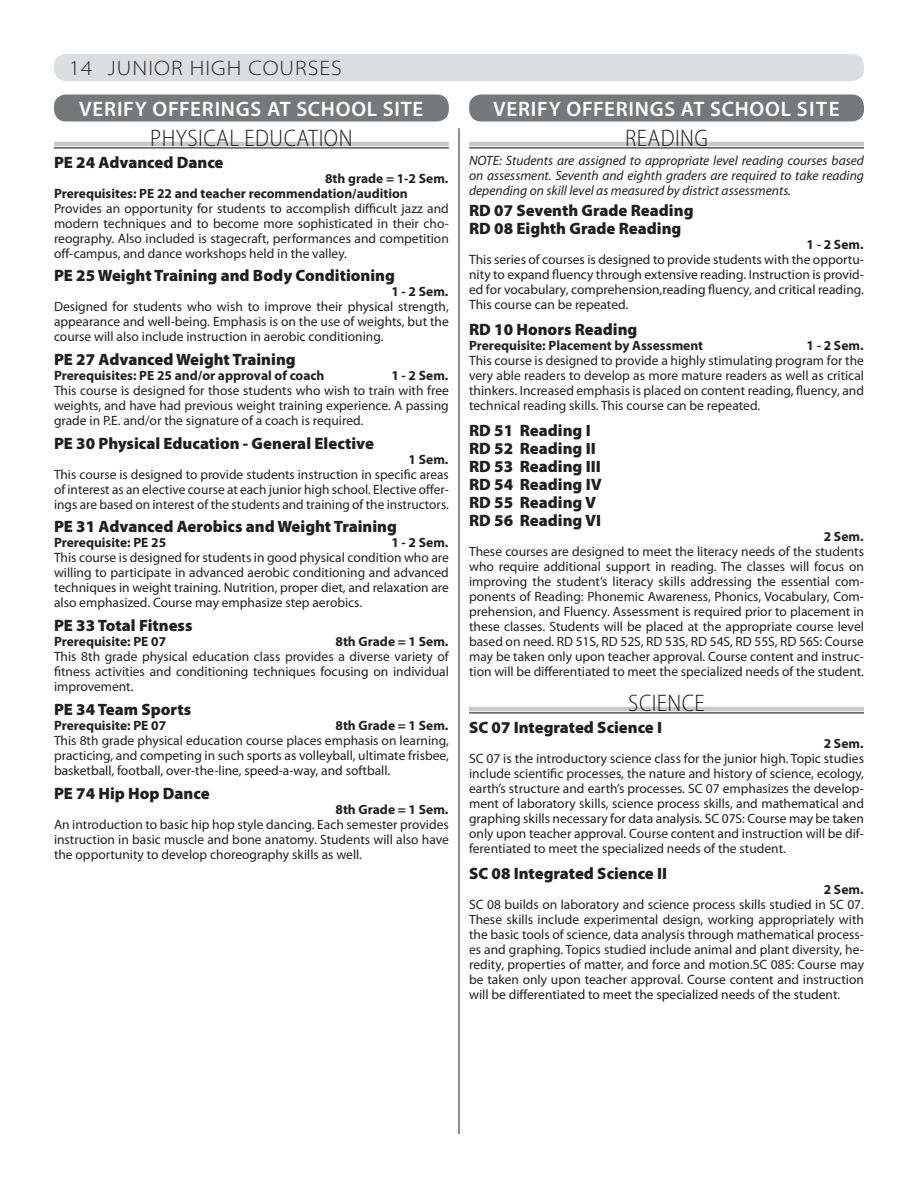
<style>
.page{position:relative;width:918px;height:1188px;background:#fff}
.page>*{position:absolute;margin:0;border:0;box-sizing:border-box;transform-origin:0 0}
.t1{font:300 semi-condensed 24px "Myriad Pro";letter-spacing:.02em;color:#231f20}
.t2{font:600 21px "Myriad Pro";letter-spacing:.04em;color:#fff}
.t3{font:300 semi-expanded 21px "Myriad Pro";letter-spacing:.05em;color:#231f20}
.t4{font:900 16.5px/18px "Myriad Pro";color:#231f20}
.t5{font:13.5px/15px "Myriad Pro";color:#231f20;text-align:justify}
.t6{font:700 13.5px/15px "Myriad Pro";color:#231f20}
.t7{font:italic 13.5px/15px "Myriad Pro";color:#231f20;text-align:justify}
</style>
<div class="page">
<div style="left:54px;top:54px;width:810px;height:27px;background:#dcddde;border-radius:12px"></div>
<div style="left:54px;top:94px;width:395px;height:28px;background:#77787b;border-radius:12px"></div>
<div style="left:469px;top:94px;width:395px;height:28px;background:#77787b;border-radius:12px"></div>
<hr style="left:54px;top:142px;width:395px;height:4px;background:#c7c8ca">
<hr style="left:54px;top:147px;width:395px;height:1px;background:#231f20">
<hr style="left:469px;top:142px;width:395px;height:4px;background:#c7c8ca">
<hr style="left:469px;top:147px;width:395px;height:1px;background:#231f20">
<hr style="left:469px;top:707px;width:395px;height:4px;background:#c7c8ca">
<hr style="left:469px;top:712px;width:395px;height:1px;background:#231f20">
<hr style="left:459px;top:128px;width:1px;height:1006px;background:#231f20">
<h2 class="t3" style="left:69px;top:57px;width:274px">14 JUNIOR HIGH COURSES</h2>
<h2 class="t2" style="left:79px;top:95px;width:346px">VERIFY OFFERINGS AT SCHOOL SITE</h2>
<h2 class="t2" style="left:493px;top:95px;width:348px">VERIFY OFFERINGS AT SCHOOL SITE</h2>
<h1 class="t1" style="left:150px;top:125px;width:204px">PHYSICAL EDUCATION</h1>
<p class="t4" style="left:54px;top:153px;width:171px">PE 24 Advanced Dance</p>
<p class="t6" style="left:54px;top:170px;width:395px;text-indent:271px">8th grade = 1-2 Sem.<br>Prerequisites: PE 22 and teacher recommendation/audition</p>
<p class="t5" style="left:54px;top:200px;width:396px">Provides an opportunity for students to accomplish difficult jazz and modern techniques and to become more sophisticated in their cho&shy;reography. Also included is stagecraft, performances and competition off-campus, and dance workshops held in the valley.</p>
<p class="t4" style="left:54px;top:267px;width:342px">PE 25 Weight Training and Body Conditioning</p>
<p class="t6" style="left:391px;top:284px;width:58px">1 - 2 Sem.</p>
<p class="t5" style="left:54px;top:299px;width:396px">Designed for students who wish to improve their physical strength, appearance and well-being. Emphasis is on the use of weights, but the course will also include instruction in aerobic conditioning.</p>
<p class="t4" style="left:54px;top:351px;width:243px">PE 27 Advanced Weight Training</p>
<p class="t6" style="left:54px;top:368px;width:272px">Prerequisites: PE 25 and/or approval of coach</p>
<p class="t6" style="left:391px;top:368px;width:58px">1 - 2 Sem.</p>
<p class="t5" style="left:54px;top:383px;width:396px">This course is designed for those students who wish to train with free weights, and have had previous weight training experience. A passing grade in P.E. and/or the signature of a coach is required.</p>
<p class="t4" style="left:54px;top:434px;width:321px">PE 30 Physical Education - General Elective</p>
<p class="t6" style="left:409px;top:451px;width:40px">1 Sem.</p>
<p class="t5" style="left:54px;top:467px;width:396px">This course is designed to provide students instruction in specific areas of interest as an elective course at each junior high school. Elective offer&shy;ings are based on interest of the students and training of the instructors.</p>
<p class="t4" style="left:54px;top:518px;width:345px">PE 31 Advanced Aerobics and Weight Training</p>
<p class="t6" style="left:54px;top:535px;width:114px">Prerequisite: PE 25</p>
<p class="t6" style="left:391px;top:535px;width:58px">1 - 2 Sem.</p>
<p class="t5" style="left:54px;top:550px;width:396px">This course is designed for students in good physical condition who are willing to participate in advanced aerobic conditioning and advanced techniques in weight training. Nutrition, proper diet, and relaxation are also emphasized. Course may emphasize step aerobics.</p>
<p class="t4" style="left:54px;top:617px;width:140px">PE 33 Total Fitness</p>
<p class="t6" style="left:54px;top:634px;width:114px">Prerequisite: PE 07</p>
<p class="t6" style="left:336px;top:634px;width:113px">8th Grade = 1 Sem.</p>
<p class="t5" style="left:54px;top:649px;width:396px">This 8th grade physical education class provides a diverse variety of fitness activities and conditioning techniques focusing on individual improvement.</p>
<p class="t4" style="left:54px;top:701px;width:139px">PE 34 Team Sports</p>
<p class="t6" style="left:54px;top:717px;width:114px">Prerequisite: PE 07</p>
<p class="t6" style="left:336px;top:717px;width:113px">8th Grade = 1 Sem.</p>
<p class="t5" style="left:54px;top:733px;width:396px">This 8th grade physical education course places emphasis on learning, practicing, and competing in such sports as volleyball, ultimate frisbee, basketball, football, over-the-line, speed-a-way, and softball.</p>
<p class="t4" style="left:54px;top:784px;width:157px">PE 74 Hip Hop Dance</p>
<p class="t6" style="left:336px;top:801px;width:113px">8th Grade = 1 Sem.</p>
<p class="t5" style="left:54px;top:816px;width:396px">An introduction to basic hip hop style dancing. Each semester provides instruction in basic muscle and bone anatomy. Students will also have the opportunity to develop choreography skills as well.</p>
<h1 class="t1" style="left:625px;top:125px;width:85px">READING</h1>
<p class="t7" style="left:469px;top:152px;width:396px">NOTE: Students are assigned to appropriate level reading courses based on assessment. Seventh and eighth graders are required to take reading depending on skill level as measured by district assessments.</p>
<p class="t4" style="left:469px;top:202px;width:226px">RD 07 Seventh Grade Reading<br>RD 08 Eighth Grade Reading</p>
<p class="t6" style="left:806px;top:236px;width:58px">1 - 2 Sem.</p>
<p class="t5" style="left:469px;top:252px;width:396px">This series of courses is designed to provide students with the opportu&shy;nity to expand fluency through extensive reading. Instruction is provid&shy;ed for vocabulary, comprehension,reading fluency, and critical reading.<br>This course can be repeated.</p>
<p class="t4" style="left:469px;top:321px;width:170px">RD 10 Honors Reading</p>
<p class="t6" style="left:469px;top:338px;width:236px">Prerequisite: Placement by Assessment</p>
<p class="t6" style="left:806px;top:338px;width:58px">1 - 2 Sem.</p>
<p class="t5" style="left:469px;top:353px;width:396px">This course is designed to provide a highly stimulating program for the very able readers to develop as more mature readers as well as critical thinkers. Increased emphasis is placed on content reading, fluency, and technical reading skills. This course can be repeated.</p>
<p class="t4" style="left:469px;top:422px;width:134px">RD 51 Reading I<br>RD 52 Reading II<br>RD 53 Reading III<br>RD 54 Reading IV<br>RD 55 Reading V<br>RD 56 Reading VI</p>
<p class="t6" style="left:824px;top:529px;width:40px">2 Sem.</p>
<p class="t5" style="left:469px;top:544px;width:396px">These courses are designed to meet the literacy needs of the students who require additional support in reading. The classes will focus on improving the student’s literacy skills addressing the essential com&shy;ponents of Reading: Phonemic Awareness, Phonics, Vocabulary, Com&shy;prehension, and Fluency. Assessment is required prior to placement in these classes. Students will be placed at the appropriate course level based on need. RD 51S, RD 52S, RD 53S, RD 54S, RD 55S, RD 56S: Course may be taken only upon teacher approval. Course content and instruc&shy;tion will be differentiated to meet the specialized needs of the student.</p>
<h1 class="t1" style="left:628px;top:690px;width:78px">SCIENCE</h1>
<p class="t4" style="left:469px;top:718px;width:195px">SC 07 Integrated Science I</p>
<p class="t6" style="left:824px;top:735px;width:40px">2 Sem.</p>
<p class="t5" style="left:469px;top:750px;width:396px">SC 07 is the introductory science class for the junior high. Topic studies include scientific processes, the nature and history of science, ecology, earth’s structure and earth’s processes. SC 07 emphasizes the develop&shy;ment of laboratory skills, science process skills, and mathematical and graphing skills necessary for data analysis. SC 07S: Course may be taken only upon teacher approval. Course content and instruction will be dif&shy;ferentiated to meet the specialized needs of the student.</p>
<p class="t4" style="left:469px;top:864px;width:200px">SC 08 Integrated Science II</p>
<p class="t6" style="left:824px;top:881px;width:40px">2 Sem.</p>
<p class="t5" style="left:469px;top:896px;width:396px">SC 08 builds on laboratory and science process skills studied in SC 07.<br>These skills include experimental design, working appropriately with the basic tools of science, data analysis through mathematical process&shy;es and graphing. Topics studied include animal and plant diversity, he&shy;redity, properties of matter, and force and motion.SC 08S: Course may be taken only upon teacher approval. Course content and instruction will be differentiated to meet the specialized needs of the student.</p>
</div>
